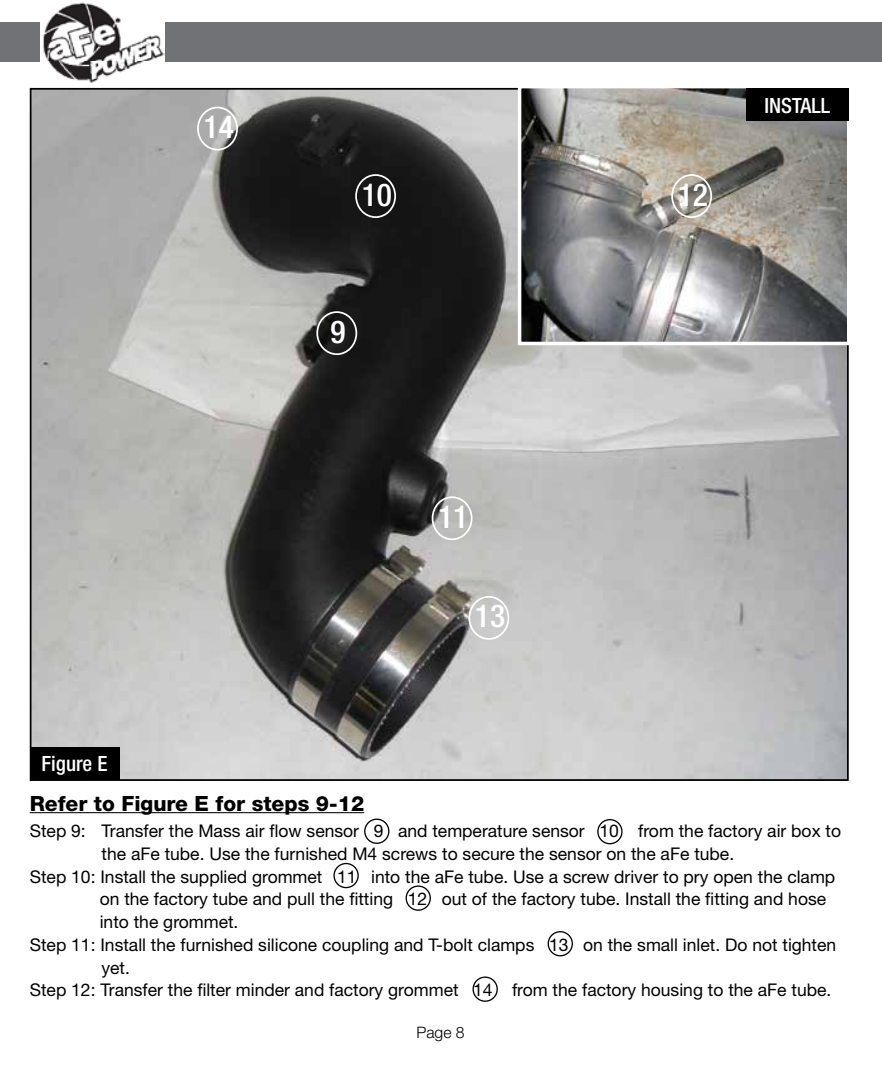
<style>
.page{position:relative;width:882px;height:1071px;background:#fff}
.page>*{position:absolute;margin:0;border:0;box-sizing:border-box;transform-origin:0 0}
.t1{font:500 condensed 31.5px "Helvetica Neue";color:#fff}
.t2{font:800 21px "Helvetica Neue";color:#000}
.t3{font:500 condensed 21px "Helvetica Neue";color:#fff}
.t4{font:17.5px "Helvetica Neue";color:#000}
.t5{font:300 15.75px "Helvetica Neue";color:#000}
</style>
<div class="page">
<div style="left:0;top:23px;width:882px;height:39px;background:#717275"></div>
<img style="left:40px;top:2px;width:125px;height:81px">
<hr style="left:30px;top:812px;width:334px;height:1px;background:#000">
<img style="left:33px;top:91px;width:813px;height:687px">
<div style="left:30px;top:747px;width:89px;height:33px;background:#000"></div>
<img style="left:523px;top:90px;width:322px;height:250px">
<div style="left:518px;top:85px;width:332px;height:260px;border:4px solid #fff"></div>
<div style="left:746px;top:88px;width:103px;height:33px;background:#000"></div>
<div style="left:364px;top:819px;width:25px;height:25px;border:1px solid #000;border-radius:50%"></div>
<div style="left:597px;top:819px;width:26px;height:25px;border:1px solid #000;border-radius:50%"></div>
<div style="left:333px;top:863px;width:26px;height:25px;border:1px solid #000;border-radius:50%"></div>
<div style="left:406px;top:885px;width:25px;height:26px;border:1px solid #000;border-radius:50%"></div>
<div style="left:548px;top:931px;width:25px;height:25px;border:1px solid #000;border-radius:50%"></div>
<div style="left:316px;top:311px;width:41px;height:44px;border:2px solid #fff;border-radius:50%"></div>
<div style="left:355px;top:174px;width:41px;height:44px;border:2px solid #fff;border-radius:50%"></div>
<div style="left:432px;top:496px;width:41px;height:44px;border:2px solid #fff;border-radius:50%"></div>
<div style="left:468px;top:596px;width:41px;height:44px;border:2px solid #fff;border-radius:50%"></div>
<div style="left:671px;top:174px;width:41px;height:44px;border:2px solid #fff;border-radius:50%"></div>
<div style="left:473px;top:976px;width:25px;height:26px;border:1px solid #000;border-radius:50%"></div>
<div style="left:197px;top:107px;width:41px;height:44px;border:2px solid #fff;border-radius:50%"></div>
<p class="t3" style="left:42px;top:751px;width:67px">Figure E</p>
<h1 class="t1" style="left:204px;top:108px;width:32px">14</h1>
<h1 class="t1" style="left:362px;top:176px;width:32px">10</h1>
<h1 class="t1" style="left:330px;top:313px;width:17px">9</h1>
<h1 class="t1" style="left:438px;top:498px;width:32px">11</h1>
<h1 class="t1" style="left:475px;top:597px;width:32px">13</h1>
<h1 class="t1" style="left:678px;top:176px;width:32px">12</h1>
<p class="t3" style="left:764px;top:93px;width:67px">INSTALL</p>
<p class="t2" style="left:30px;top:791px;width:336px">Refer to Figure E for steps 9-12</p>
<p class="t4" style="left:30px;top:820px;width:813px">Step 9: Transfer the Mass air flow sensor 9 and temperature sensor 10 from the factory air box to</p>
<p class="t4" style="left:102px;top:843px;width:634px">the aFe tube. Use the furnished M4 screws to secure the sensor on the aFe tube.</p>
<p class="t4" style="left:30px;top:866px;width:807px">Step 10: Install the supplied grommet 11 into the aFe tube. Use a screw driver to pry open the clamp</p>
<p class="t4" style="left:100px;top:889px;width:728px">on the factory tube and pull the fitting 12 out of the factory tube. Install the fitting and hose</p>
<p class="t4" style="left:100px;top:911px;width:140px">into the grommet.</p>
<p class="t4" style="left:30px;top:934px;width:808px">Step 11: Install the furnished silicone coupling and T-bolt clamps 13 on the small inlet. Do not tighten</p>
<p class="t4" style="left:102px;top:957px;width:30px">yet.</p>
<p class="t4" style="left:30px;top:980px;width:803px">Step 12: Transfer the filter minder and factory grommet 14 from the factory housing to the aFe tube.</p>
<p class="t5" style="left:416px;top:1023px;width:50px">Page 8</p>
</div>
